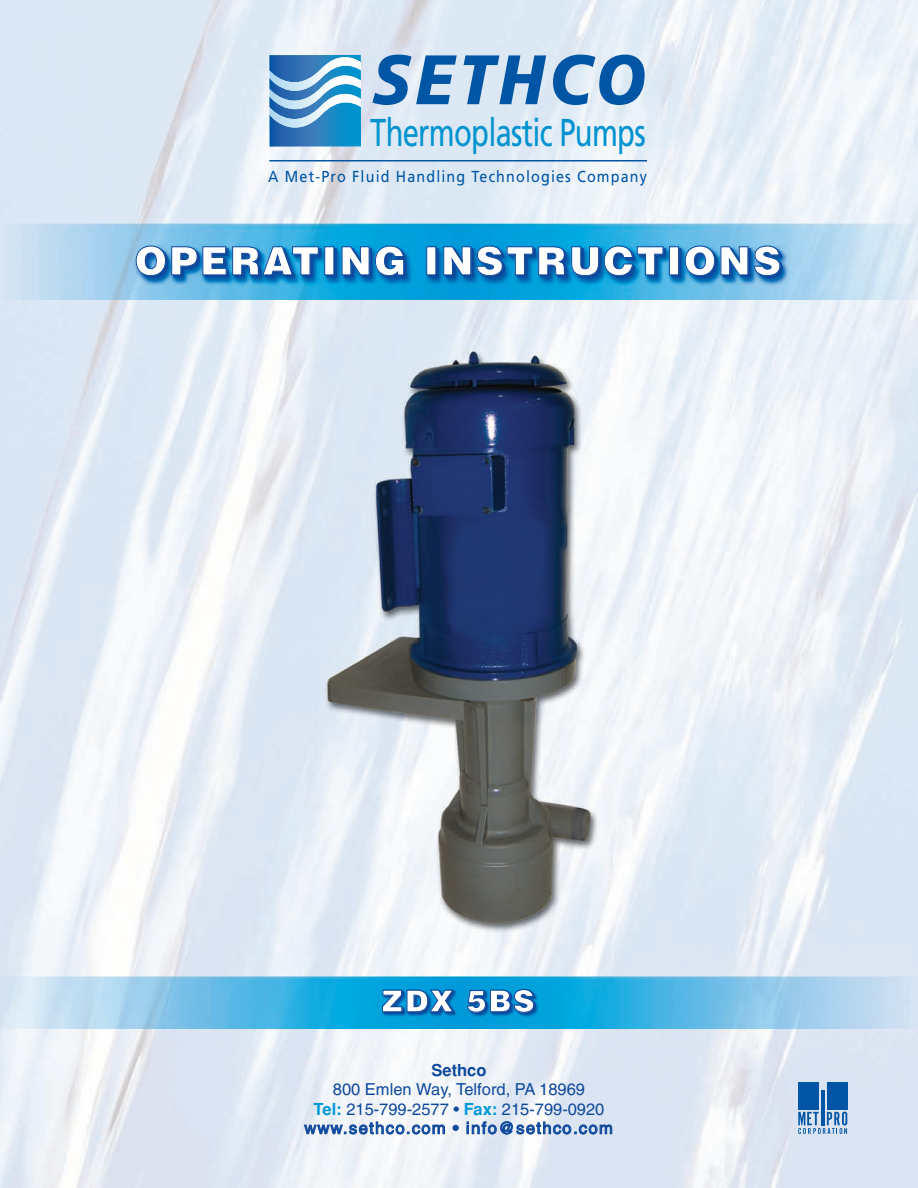
<style>
.page{position:relative;width:918px;height:1188px;background:#fff}
.page>*{position:absolute;margin:0;border:0;box-sizing:border-box;transform-origin:0 0}
.t1{font:italic 900 69.9px "Frutiger";letter-spacing:.075em;color:#0155a5;scale:.9 1}
.t2{font:900 39px "Helvetica";letter-spacing:.055em;color:#fff}
.t3{font:38.85px "Frutiger";letter-spacing:-.025em;color:#0093d0;scale:.75 1}
.t4{font:900 30px "Helvetica";letter-spacing:.055em;color:#fff}
.t5{font:16.5px/19.4px "Helvetica";color:#0f499d;text-align:center}
.t6{font:700 16.5px "Helvetica";color:#0f499d}
.t7{font:15.9px "Frutiger";letter-spacing:.08em;color:#0155a5;scale:.9 1}
.s1{font-weight:700;color:#0099d8}
</style>
<div class="page">
<img style="left:0;top:0;width:918px;height:1188px">
<hr style="left:269px;top:160px;width:378px;height:1px;background:#0155a5">
<svg style="left:269px;top:52px;width:92px;height:95px;background:#5fa0cf"></svg>
<img style="left:0;top:224px;width:918px;height:76px">
<img style="left:0;top:976px;width:918px;height:53px">
<div style="left:798px;top:1083px;width:21px;height:27px;background:#0155a5"></div>
<div style="left:827px;top:1083px;width:20px;height:27px;background:#0155a5"></div>
<hr style="left:821px;top:1090px;width:4px;height:36px;background:#0155a5">
<svg style="left:798px;top:1112px;width:49px;height:22px"></svg>
<img style="left:49px;top:233px;width:826px;height:80px">
<img style="left:50px;top:979px;width:822px;height:60px">
<h1 class="t1" style="left:372px;top:52px;width:305px">SETHCO</h1>
<h3 class="t3" style="left:370px;top:117px;width:369px">Thermoplastic Pumps</h3>
<p class="t7" style="left:268px;top:170px;width:422px">A Met-Pro Fluid Handling Technologies Company</p>
<h2 class="t2" style="left:135px;top:239px;width:648px">OPERATING INSTRUCTIONS</h2>
<h3 class="t4" style="left:381px;top:984px;width:155px">ZDX 5BS</h3>
<p class="t6" style="left:432px;top:1060px;width:56px">Sethco</p>
<p class="t5" style="left:304px;top:1081px;width:310px">800 Emlen Way, Telford, PA 18969<br><span class="s1">Tel:</span> 215-799-2577 • <span class="s1">Fax:</span> 215-799-0920 www.sethco.com • info@sethco.com</p>
</div>
